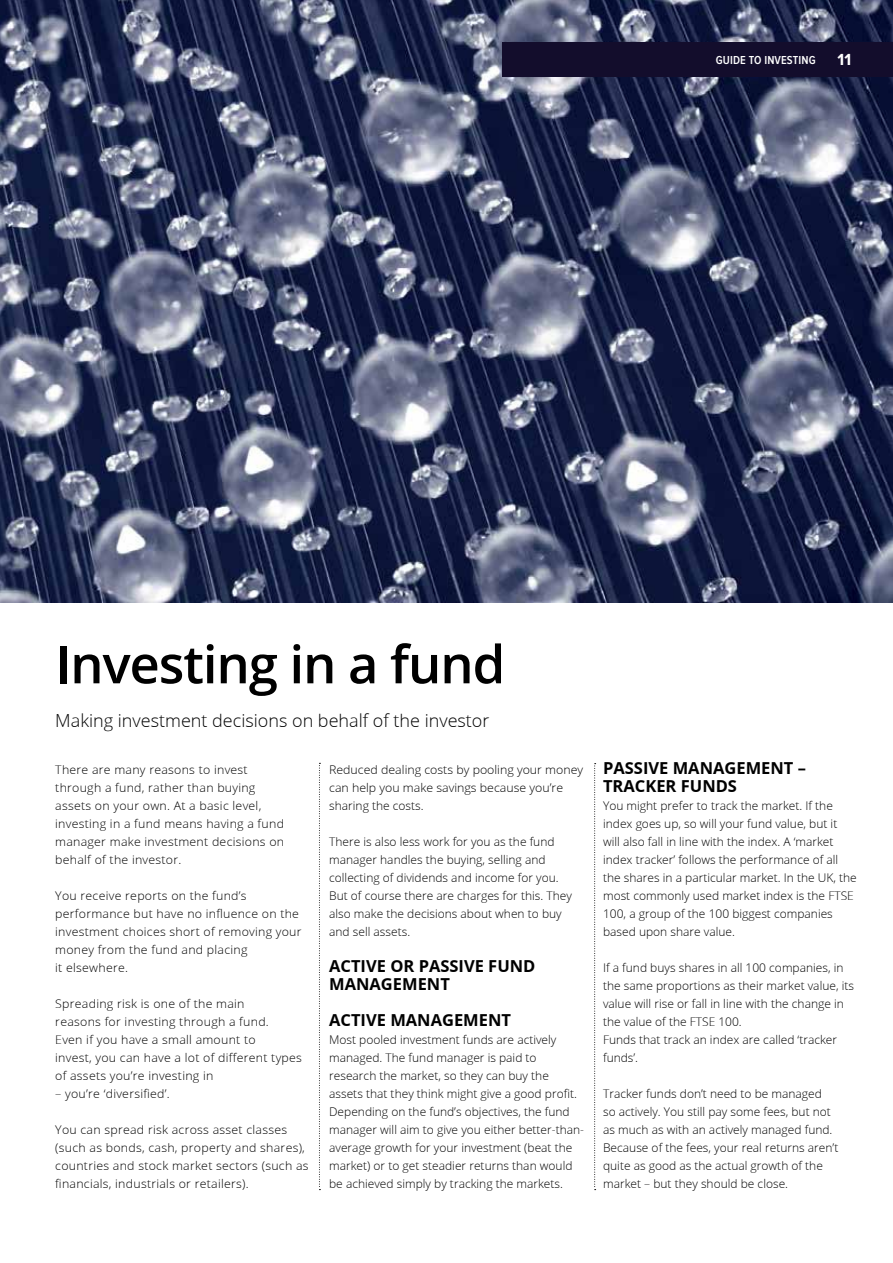
<style>
.page{position:relative;width:893px;height:1263px;background:#fff}
.page>*{position:absolute;margin:0;border:0;box-sizing:border-box;transform-origin:0 0}
.t1{font:600 52.5px "Open Sans";letter-spacing:-.02em;color:#000}
.t2{font:300 18px "Open Sans";color:#000}
.t3{font:700 16.5px/18px "Open Sans";color:#000}
.t4{font:700 16.5px "Proxima Nova";color:#fff}
.t5{font:300 12px/18px "Open Sans";color:#000}
.t6{font:300 12px/18px "Open Sans";letter-spacing:.02em;color:#000}
.t7{font:600 12px "Proxima Nova Cond";letter-spacing:.01em;color:#fff}
</style>
<div class="page">
<img style="left:0;top:0;width:893px;height:602px">
<div style="left:503px;top:43px;width:390px;height:34px;background:#130d2c"></div>
<svg style="left:319px;top:763px;width:1px;height:427px"></svg>
<svg style="left:594px;top:763px;width:2px;height:427px"></svg>
<p class="t7" style="left:716px;top:55px;width:101px">GUIDE TO INVESTING</p>
<h3 class="t4" style="left:837px;top:50px;width:15px">11</h3>
<h1 class="t1" style="left:55px;top:634px;width:451px">Investing in a fund</h1>
<h2 class="t2" style="left:55px;top:710px;width:436px">Making investment decisions on behalf of the investor</h2>
<p class="t6" style="left:55px;top:761px;width:230px">There are many reasons to invest through a fund, rather than buying assets on your own. At a basic level, investing in a fund means having a fund manager make investment decisions on behalf of the investor.</p>
<p class="t6" style="left:55px;top:887px;width:248px">You receive reports on the fund’s performance but have no influence on the investment choices short of removing your money from the fund and placing<br>it elsewhere.</p>
<p class="t6" style="left:55px;top:995px;width:248px">Spreading risk is one of the main<br>reasons for investing through a fund.<br>Even if you have a small amount to<br>invest, you can have a lot of different types of assets you’re investing in</p>
<p class="t6" style="left:55px;top:1085px;width:116px">– you’re ‘diversified’.</p>
<p class="t6" style="left:55px;top:1121px;width:255px">You can spread risk across asset classes (such as bonds, cash, property and shares), countries and stock market sectors (such as financials, industrials or retailers).</p>
<p class="t5" style="left:329px;top:761px;width:256px">Reduced dealing costs by pooling your money can help you make savings because you’re sharing the costs.</p>
<p class="t5" style="left:329px;top:833px;width:244px">There is also less work for you as the fund manager handles the buying, selling and collecting of dividends and income for you.<br>But of course there are charges for this. They also make the decisions about when to buy and sell assets.</p>
<h3 class="t3" style="left:329px;top:957px;width:208px">ACTIVE OR PASSIVE FUND<br>MANAGEMENT</h3>
<h3 class="t3" style="left:329px;top:1011px;width:183px">ACTIVE MANAGEMENT</h3>
<p class="t5" style="left:329px;top:1031px;width:256px">Most pooled investment funds are actively managed. The fund manager is paid to research the market, so they can buy the assets that they think might give a good profit.<br>Depending on the fund’s objectives, the fund manager will aim to give you either better-than&shy;average growth for your investment (beat the market) or to get steadier returns than would be achieved simply by tracking the markets.</p>
<h3 class="t3" style="left:603px;top:759px;width:204px">PASSIVE MANAGEMENT –<br>TRACKER FUNDS</h3>
<p class="t5" style="left:603px;top:797px;width:255px">You might prefer to track the market. If the index goes up, so will your fund value, but it will also fall in line with the index. A ‘market index tracker’ follows the performance of all the shares in a particular market. In the UK, the most commonly used market index is the FTSE 100, a group of the 100 biggest companies based upon share value.</p>
<p class="t5" style="left:603px;top:959px;width:252px">If a fund buys shares in all 100 companies, in the same proportions as their market value, its value will rise or fall in line with the change in the value of the FTSE 100.<br>Funds that track an index are called ‘tracker funds’.</p>
<p class="t5" style="left:603px;top:1085px;width:237px">Tracker funds don’t need to be managed<br>so actively. You still pay some fees, but not as much as with an actively managed fund.<br>Because of the fees, your real returns aren’t quite as good as the actual growth of the market – but they should be close.</p>
</div>
